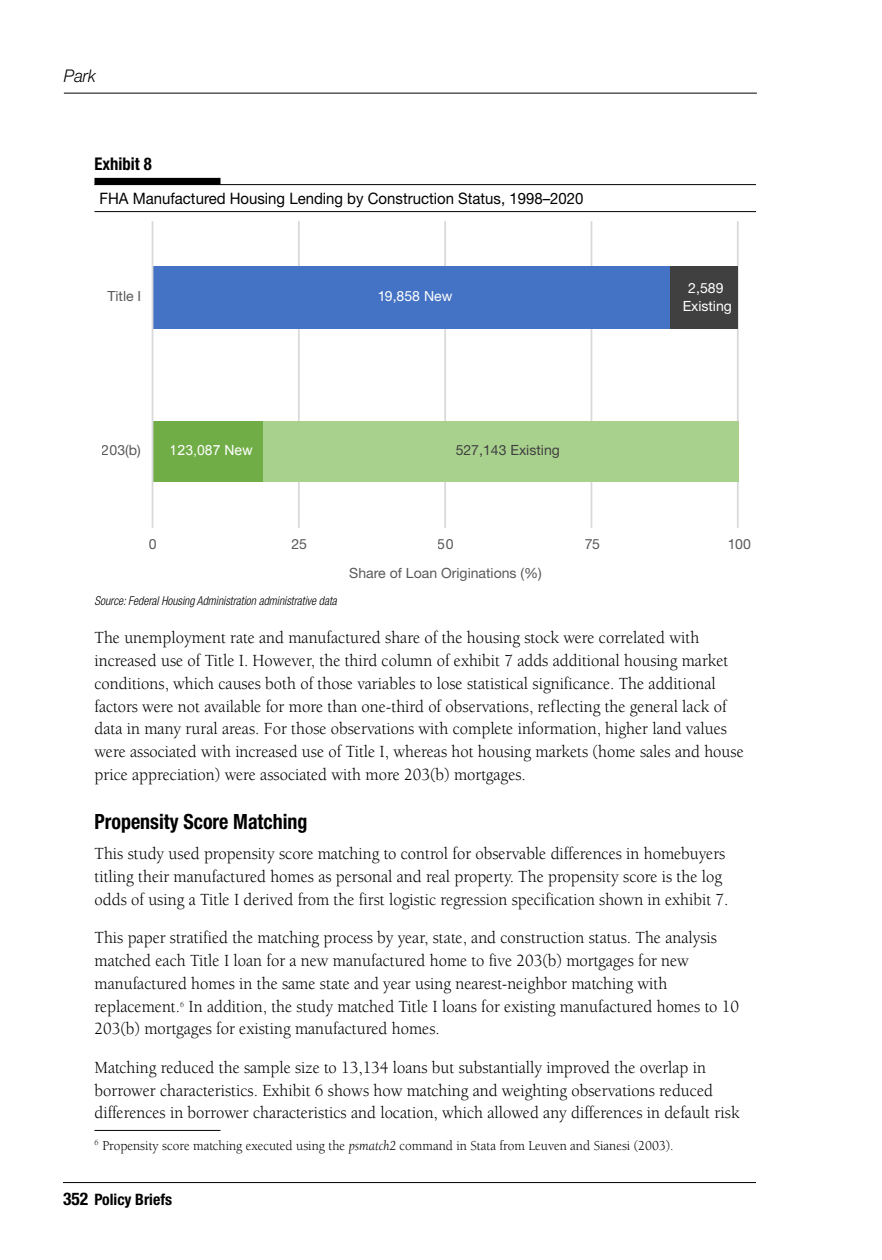
<style>
.page{position:relative;width:882px;height:1260px;background:#fff}
.page>*{position:absolute;margin:0;border:0;box-sizing:border-box;transform-origin:0 0}
.t1{font:700 condensed 21px "Helvetica Neue LT Std";color:#000;scale:.95 1}
.t2{font:17.5px/22.8px "Berkeley Std";color:#000;scale:.95 1}
.t3{font:700 condensed 17.5px "Helvetica Neue LT Std";color:#000;scale:.95 1}
.t4{font:italic 300 17.5px "Helvetica Neue LT Std";color:#000;scale:.95 1}
.t5{font:15.75px "Helvetica Neue LT Std";color:#000;scale:.95 1}
.t6{font:700 condensed 15.75px "Helvetica Neue LT Std";color:#000}
.t7{font:14px "Berkeley Std";color:#000;scale:.95 1}
.t8{font:14px "Helvetica Neue LT Std";color:#595959}
.t9{font:14px/17.5px "Helvetica Neue LT Std";color:#fff;text-align:center}
.t10{font:14px "Helvetica Neue LT Std";color:#404040}
.t11{font:14px "Arial";color:#fff}
.t12{font:italic 300 condensed 12.25px "Helvetica Neue LT Std";color:#000;scale:.95 1}
.s1{font-style:italic}
.s2{font-size:17.5px}
</style>
<div class="page">
<hr style="left:64px;top:93px;width:693px;height:1px;background:#000">
<hr style="left:63px;top:1182px;width:693px;height:1px;background:#000">
<div style="left:94px;top:178px;width:126px;height:7px;background:#000"></div>
<hr style="left:94px;top:184px;width:662px;height:1px;background:#000">
<hr style="left:94px;top:211px;width:662px;height:1px;background:#000">
<hr style="left:737px;top:221px;width:2px;height:307px;background:#d9d9d9">
<hr style="left:591px;top:221px;width:1px;height:307px;background:#d9d9d9">
<hr style="left:444px;top:221px;width:2px;height:307px;background:#d9d9d9">
<hr style="left:298px;top:221px;width:2px;height:307px;background:#d9d9d9">
<div style="left:152px;top:421px;width:111px;height:61px;background:#70ad47"></div>
<div style="left:152px;top:266px;width:518px;height:62px;background:#4472c4"></div>
<div style="left:263px;top:421px;width:475px;height:61px;background:#a9d18e"></div>
<div style="left:670px;top:266px;width:68px;height:62px;background:#404040"></div>
<hr style="left:152px;top:221px;width:1px;height:307px;background:#d9d9d9">
<hr style="left:94px;top:1130px;width:126px;height:1px;background:#000">
<p class="t4" style="left:64px;top:66px;width:35px">Park</p>
<p class="t3" style="left:94px;top:153px;width:62px">Exhibit 8</p>
<p class="t5" style="left:100px;top:189px;width:511px">FHA Manufactured Housing Lending by Construction Status, 1998–2020</p>
<p class="t8" style="left:107px;top:288px;width:35px">Title I</p>
<p class="t8" style="left:102px;top:441px;width:41px">203(b)</p>
<p class="t11" style="left:170px;top:441px;width:84px">123,087 New</p>
<p class="t9" style="left:377px;top:287px;width:77px">19,858 New</p>
<p class="t10" style="left:456px;top:441px;width:106px">527,143 Existing</p>
<p class="t9" style="left:682px;top:279px;width:51px">2,589<br>Existing</p>
<p class="t8" style="left:149px;top:536px;width:9px">0</p>
<p class="t8" style="left:291px;top:536px;width:17px">25</p>
<p class="t8" style="left:438px;top:536px;width:17px">50</p>
<p class="t8" style="left:584px;top:536px;width:17px">75</p>
<p class="t8" style="left:727px;top:536px;width:25px">100</p>
<p class="t8" style="left:349px;top:564px;width:194px">Share of Loan Originations (%)</p>
<p class="t12" style="left:94px;top:594px;width:257px">Source: Federal Housing Administration administrative data</p>
<p class="t2" style="left:94px;top:627px;width:685px">The unemployment rate and manufactured share of the housing stock were correlated with increased use of Title I. However, the third column of exhibit 7 adds additional housing market conditions, which causes both of those variables to lose statistical significance. The additional factors were not available for more than one-third of observations, reflecting the general lack of data in many rural areas. For those observations with complete information, higher land values were associated with increased use of Title I, whereas hot housing markets (home sales and house price appreciation) were associated with more 203(b) mortgages.</p>
<h3 class="t1" style="left:94px;top:809px;width:226px">Propensity Score Matching</h3>
<p class="t2" style="left:94px;top:843px;width:669px">This study used propensity score matching to control for observable differences in homebuyers titling their manufactured homes as personal and real property. The propensity score is the log odds of using a Title I derived from the first logistic regression specification shown in exhibit 7.</p>
<p class="t2" style="left:94px;top:927px;width:680px">This paper stratified the matching process by year, state, and construction status. The analysis matched each Title I loan for a new manufactured home to five 203(b) mortgages for new manufactured homes in the same state and year using nearest-neighbor matching with replacement.<sup>6</sup> In addition, the study matched Title I loans for existing manufactured homes to 10<br>203(b) mortgages for existing manufactured homes.</p>
<p class="t2" style="left:94px;top:1056px;width:680px">Matching reduced the sample size to 13,134 loans but substantially improved the overlap in borrower characteristics. Exhibit 6 shows how matching and weighting observations reduced differences in borrower characteristics and location, which allowed any differences in default risk</p>
<p class="t7" style="left:94px;top:1138px;width:611px"><sup>6</sup> Propensity score matching executed using the <span class="s1">psmatch2</span> command in Stata from Leuven and Sianesi (2003).</p>
<p class="t6" style="left:63px;top:1190px;width:111px"><span class="s2">352</span> Policy Briefs</p>
</div>
